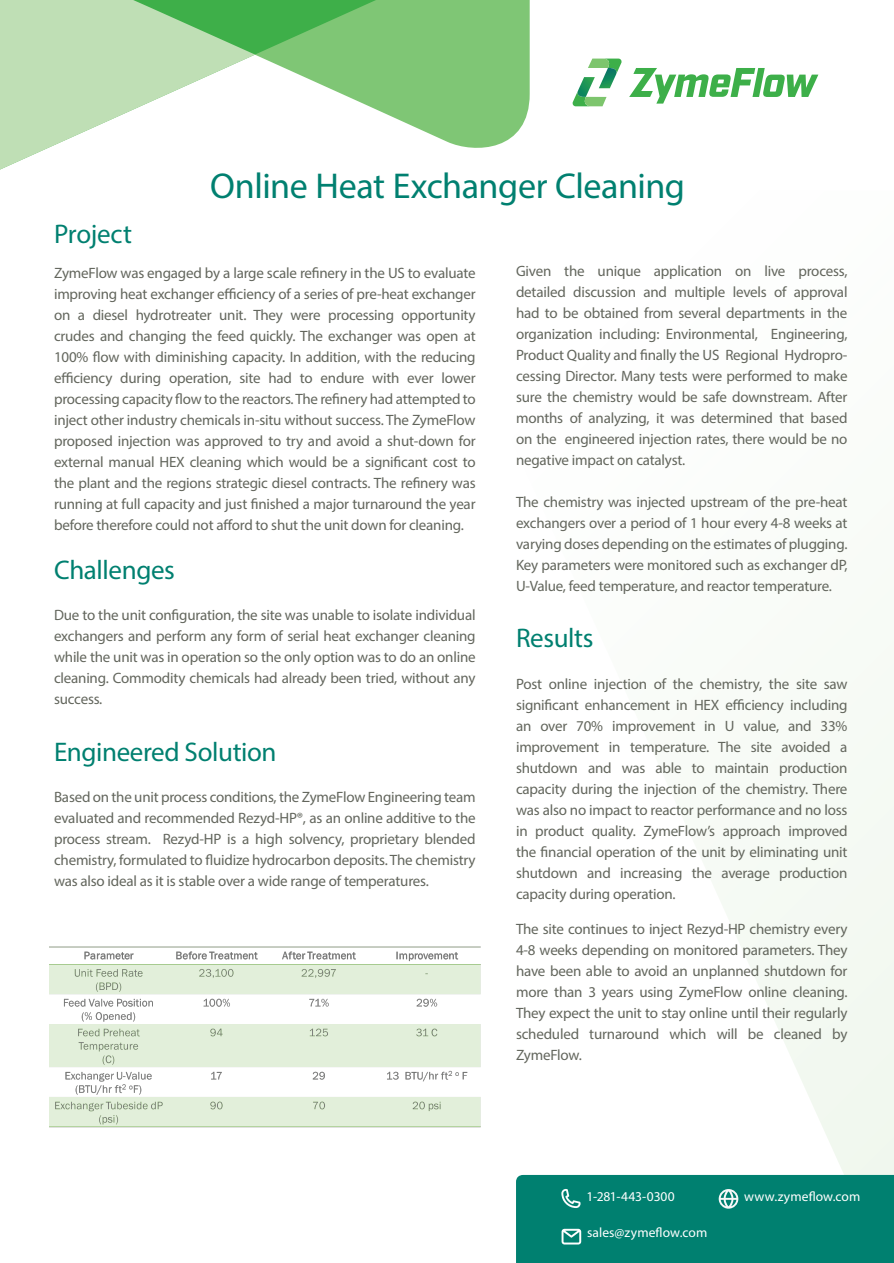
<style>
.page{position:relative;width:894px;height:1263px;background:#fff}
.page>*{position:absolute;margin:0;border:0;box-sizing:border-box;transform-origin:0 0}
.t1{font:36px "Myriad Pro";letter-spacing:-.015em;color:#008070}
.Body_Text_-_Justifie{font:27px "Myriad Pro";letter-spacing:-.015em;color:#008070}
.Body_Text_-_Justifie-2{font:15px/21px "Myriad Pro";letter-spacing:-.015em;color:#63665d;text-align:justify}
.Body{font:15px/21px "Myriad Pro";letter-spacing:-.015em;color:#63665d;text-align:justify}
.Body_-_Large{font:15px/21px "Myriad Pro";letter-spacing:-.015em;color:#63665d;text-align:justify}
.t2{font:13.5px "Myriad Pro";letter-spacing:.005em;color:#fff}
</style>
<div class="page">
<svg style="left:480px;top:708px;width:413px;height:467px"></svg>
<svg style="left:255px;top:0;width:274px;height:148px;fill:#7fc675"></svg>
<svg style="left:0;top:0;width:255px;height:170px;fill:#bfdfb5"></svg>
<svg style="left:629px;top:68px;width:189px;height:36px"></svg>
<svg style="left:572px;top:59px;width:50px;height:47px"></svg>
<div style="left:516px;top:1175px;width:377px;height:88px;background:#008070"></div>
<img style="left:49px;top:946px;width:431px;height:182px">
<h2 class="t1" style="left:210px;top:164px;width:476px">Online Heat Exchanger Cleaning</h2>
<h4 class="Body_Text_-_Justifie" style="left:54px;top:218px;width:79px">Project</h4>
<p class="Body" style="left:54px;top:262px;width:423px">ZymeFlow was engaged by a large scale refinery in the US to evaluate improving heat exchanger efficiency of a series of pre-heat exchanger on a diesel hydrotreater unit. They were processing opportunity crudes and changing the feed quickly. The exchanger was open at 100% flow with diminishing capacity. In addition, with the reducing efficiency during operation, site had to endure with ever lower processing capacity flow to the reactors. The refinery had attempted to inject other industry chemicals in-situ without success. The ZymeFlow proposed injection was approved to try and avoid a shut-down for external manual HEX cleaning which would be a significant cost to the plant and the regions strategic diesel contracts. The refinery was running at full capacity and just finished a major turnaround the year before therefore could not afford to shut the unit down for cleaning.</p>
<p class="Body_Text_-_Justifie" style="left:54px;top:554px;width:122px">Challenges</p>
<p class="Body_Text_-_Justifie-2" style="left:54px;top:604px;width:423px">Due to the unit configuration, the site was unable to isolate individual exchangers and perform any form of serial heat exchanger cleaning while the unit was in operation so the only option was to do an online cleaning. Commodity chemicals had already been tried, without any success.</p>
<p class="Body_Text_-_Justifie" style="left:54px;top:735px;width:224px">Engineered Solution</p>
<p class="Body_Text_-_Justifie-2" style="left:54px;top:786px;width:423px">Based on the unit process conditions, the ZymeFlow Engineering team evaluated and recommended Rezyd-HP®, as an online additive to the process stream. Rezyd-HP is a high solvency, proprietary blended chemistry, formulated to fluidize hydrocarbon deposits. The chemistry was also ideal as it is stable over a wide range of temperatures.</p>
<p class="Body_Text_-_Justifie-2" style="left:516px;top:261px;width:333px">Given the unique application on live process,</p>
<p class="Body_Text_-_Justifie-2" style="left:516px;top:282px;width:333px">detailed discussion and multiple levels of approval had to be obtained from several departments in the</p>
<p class="Body_Text_-_Justifie-2" style="left:516px;top:324px;width:333px">organization including: Environmental, Engineering, Product Quality and finally the US Regional Hydropro&shy;cessing Director. Many tests were performed to make sure the chemistry would be safe downstream. After months of analyzing, it was determined that based on the engineered injection rates, there would be no</p>
<p class="Body_Text_-_Justifie-2" style="left:516px;top:450px;width:171px">negative impact on catalyst.</p>
<p class="Body_Text_-_Justifie-2" style="left:516px;top:492px;width:333px">The chemistry was injected upstream of the pre-heat exchangers over a period of 1 hour every 4-8 weeks at varying doses depending on the estimates of plugging.<br>Key parameters were monitored such as exchanger dP, U-Value, feed temperature, and reactor temperature.</p>
<p class="Body_Text_-_Justifie" style="left:516px;top:621px;width:79px">Results</p>
<p class="Body_-_Large" style="left:516px;top:673px;width:333px">Post online injection of the chemistry, the site saw significant enhancement in HEX efficiency including an over 70% improvement in U value, and 33% improvement in temperature. The site avoided a shutdown and was able to maintain production capacity during the injection of the chemistry. There was also no impact to reactor performance and no loss in product quality. ZymeFlow’s approach improved the financial operation of the unit by eliminating unit shutdown and increasing the average production capacity during operation.</p>
<p class="Body_-_Large" style="left:516px;top:918px;width:333px">The site continues to inject Rezyd-HP chemistry every 4-8 weeks depending on monitored parameters. They have been able to avoid an unplanned shutdown for more than 3 years using ZymeFlow online cleaning.<br>They expect the unit to stay online until their regularly scheduled turnaround which will be cleaned by ZymeFlow.</p>
<p class="t2" style="left:586px;top:1187px;width:90px">1-281-443-0300</p>
<p class="t2" style="left:586px;top:1223px;width:122px">sales@zymeflow.com</p>
<p class="t2" style="left:743px;top:1187px;width:118px">www.zymeflow.com</p>
</div>
